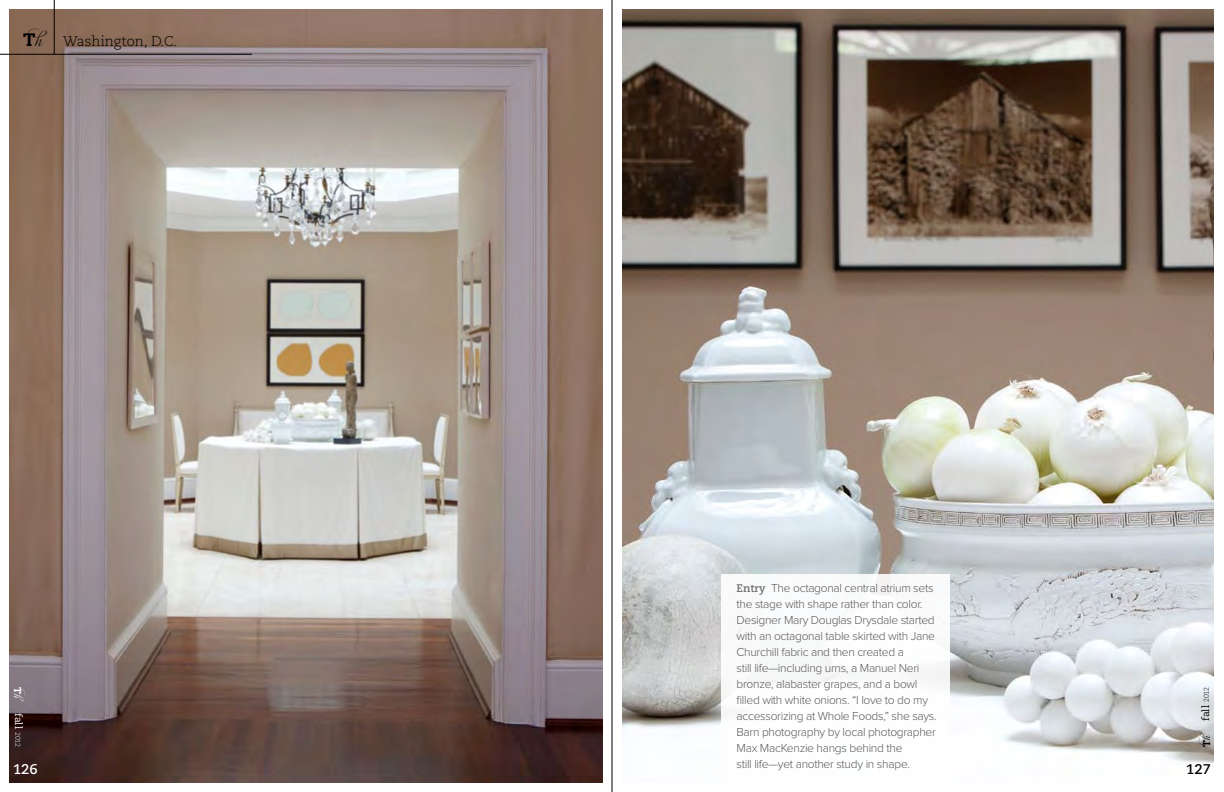
<style>
.page{position:relative;width:1224px;height:792px;background:#fff}
.page>*{position:absolute;margin:0;border:0;box-sizing:border-box;transform-origin:0 0}
.t1{font:300 14px "Caecilia LT Std";color:#000}
.t2{font:700 14px "Caecilia LT Std";color:#fff}
.t3{font:700 14px "Caecilia LT Std";color:#000}
.t4{font:300 12px/16px "Proxima Nova";letter-spacing:-.025em;color:#5a5a5b}
.t5{font:10px "Caecilia LT Std";color:#000}
.t6{font:10px "Caecilia LT Std";color:#fff}
.s1{font-weight:800;font-size:18px}
.s2{font-family:"Adios Script Pro";font-weight:400;font-size:22px}
.s3{font-family:"Caecilia LT Std";font-weight:700;font-size:11px;color:#6d6e71}
.s4{font-weight:800}
.s5{font-family:"Adios Script Pro";font-size:14px}
.s6{font-weight:300;font-size:7px}
</style>
<div class="page">
<img style="left:622px;top:9px;width:592px;height:754px">
<img style="left:9px;top:9px;width:594px;height:774px">
<div style="left:721px;top:574px;width:229px;height:209px;background:#fff"></div>
<hr style="left:54px;top:0;width:1px;height:54px;background:#000">
<hr style="left:0;top:54px;width:252px;height:1px;background:#000">
<hr style="left:612px;top:0;width:1px;height:792px;background:#000">
<p class="t1" style="left:23px;top:34px;width:155px"><span class="s1">T</span><span class="s2">h</span> Washington, D.C.</p>
<p class="t4" style="left:737px;top:581px;width:202px"><span class="s3">Entry</span> The octagonal central atrium sets the stage with shape rather than color.<br>Designer Mary Douglas Drysdale started with an octagonal table skirted with Jane Churchill fabric and then created a<br>still life—including urns, a Manuel Neri bronze, alabaster grapes, and a bowl filled with white onions. “I love to do my accessorizing at Whole Foods,” she says.<br>Barn photography by local photographer Max MacKenzie hangs behind the<br>still life—yet another study in shape.</p>
<p class="t6" style="left:24px;top:687px;width:62px;rotate:90deg"><span class="s4">T</span><span class="s5">h</span> fall <span class="s6">2012</span></p>
<p class="t5" style="left:1200px;top:747px;width:62px;rotate:-90deg"><span class="s4">T</span><span class="s5">h</span> fall <span class="s6">2012</span></p>
<p class="t2" style="left:13px;top:761px;width:26px">126</p>
<p class="t3" style="left:1186px;top:761px;width:26px">127</p>
</div>
